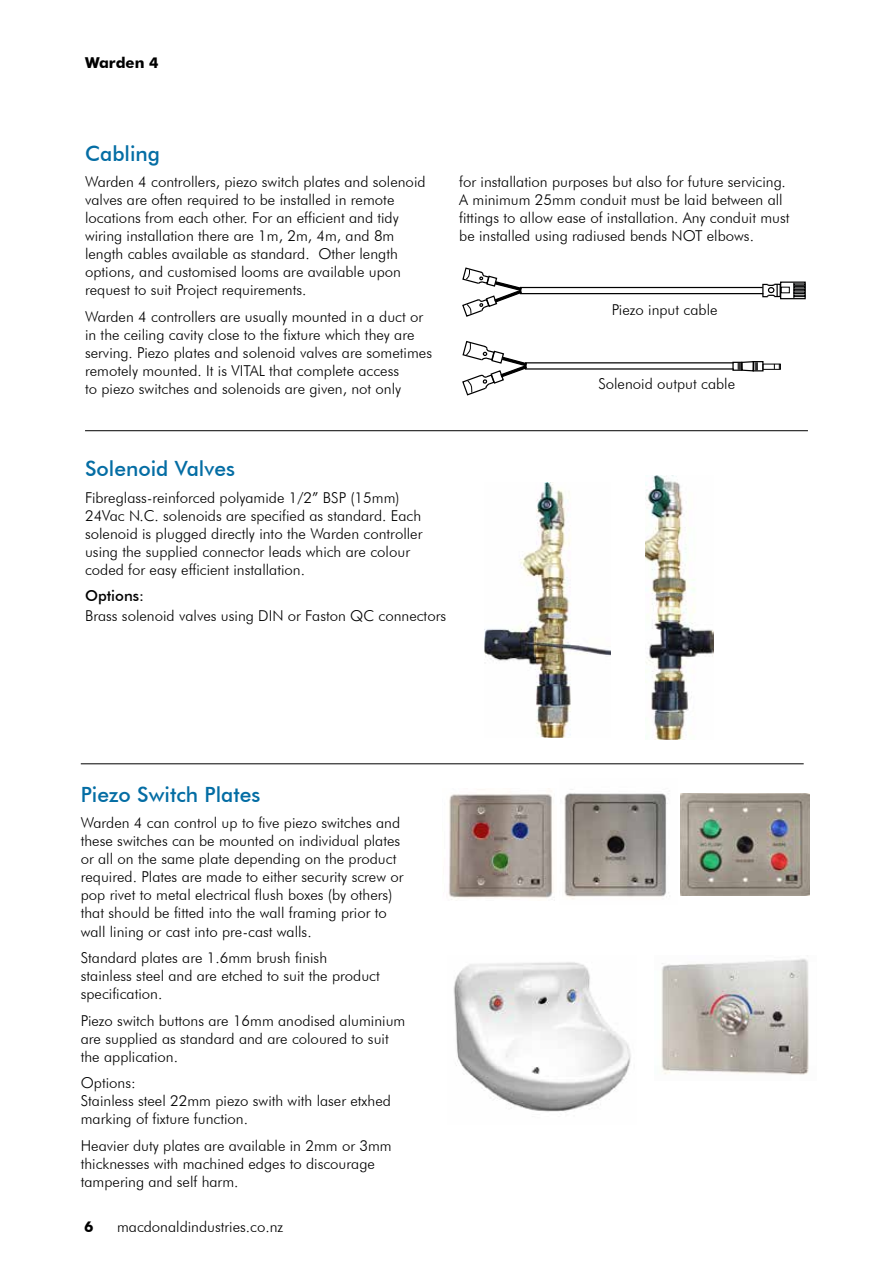
<style>
.page{position:relative;width:893px;height:1263px;background:#fff}
.page>*{position:absolute;margin:0;border:0;box-sizing:border-box;transform-origin:0 0}
.t1{font:500 21px "Futura BT";color:#046da4}
.t2{font:300 15px/18px "Futura BT";color:#000}
.t3{font:700 15px "Futura BT";color:#000}
.t4{font:500 15px "Futura BT";color:#000}
</style>
<div class="page">
<img style="left:453px;top:962px;width:178px;height:151px">
<hr style="left:85px;top:430px;width:723px;height:1px;background:#000">
<hr style="left:520px;top:287px;width:243px;height:1px;background:#000">
<hr style="left:520px;top:293px;width:243px;height:1px;background:#000">
<div style="left:780px;top:282px;width:26px;height:17px;border:1px solid #000"></div>
<div style="left:762px;top:284px;width:6px;height:13px;border:1px solid #000"></div>
<div style="left:774px;top:284px;width:7px;height:13px;border:1px solid #000"></div>
<svg style="left:766px;top:283px;width:12px;height:15px"></svg>
<svg style="left:794px;top:283px;width:11px;height:15px"></svg>
<div style="left:781px;top:287px;width:9px;height:6px;border:1px solid #000"></div>
<svg style="left:462px;top:267px;width:61px;height:50px"></svg>
<hr style="left:526px;top:362px;width:208px;height:1px;background:#000">
<hr style="left:525px;top:368px;width:209px;height:2px;background:#000">
<div style="left:762px;top:364px;width:19px;height:6px;border:1px solid #000"></div>
<svg style="left:774px;top:364px;width:6px;height:5px"></svg>
<div style="left:732px;top:362px;width:10px;height:9px;border:1px solid #000"></div>
<div style="left:753px;top:361px;width:10px;height:10px;border:1px solid #000"></div>
<svg style="left:738px;top:361px;width:20px;height:11px"></svg>
<svg style="left:462px;top:340px;width:66px;height:56px"></svg>
<img style="left:449px;top:794px;width:106px;height:107px">
<img style="left:564px;top:789px;width:105px;height:110px">
<hr style="left:81px;top:763px;width:723px;height:1px;background:#000">
<img style="left:680px;top:794px;width:129px;height:102px">
<img style="left:661px;top:959px;width:148px;height:116px">
<img style="left:484px;top:482px;width:127px;height:256px">
<img style="left:645px;top:475px;width:68px;height:264px">
<p class="t3" style="left:85px;top:54px;width:75px">Warden 4</p>
<h1 class="t1" style="left:85px;top:140px;width:77px">Cabling</h1>
<p class="t2" style="left:85px;top:173px;width:342px">Warden 4 controllers, piezo switch plates and solenoid valves are often required to be installed in remote locations from each other. For an efficient and tidy wiring installation there are 1m, 2m, 4m, and 8m length cables available as standard. Other length options, and customised looms are available upon request to suit Project requirements.</p>
<p class="t2" style="left:85px;top:307px;width:349px">Warden 4 controllers are usually mounted in a duct or in the ceiling cavity close to the fixture which they are serving. Piezo plates and solenoid valves are sometimes remotely mounted. It is VITAL that complete access<br>to piezo switches and solenoids are given, not only</p>
<p class="t2" style="left:459px;top:173px;width:332px">for installation purposes but also for future servicing.<br>A minimum 25mm conduit must be laid between all fittings to allow ease of installation. Any conduit must be installed using radiused bends NOT elbows.</p>
<p class="t2" style="left:612px;top:300px;width:107px">Piezo input cable</p>
<p class="t2" style="left:598px;top:375px;width:138px">Solenoid output cable</p>
<h1 class="t1" style="left:85px;top:456px;width:151px">Solenoid Valves</h1>
<p class="t2" style="left:85px;top:488px;width:339px">Fibreglass-reinforced polyamide 1/2” BSP (15mm)<br>24Vac N.C. solenoids are specified as standard. Each solenoid is plugged directly into the Warden controller using the supplied connector leads which are colour coded for easy efficient installation.</p>
<p class="t4" style="left:85px;top:587px;width:61px">Options:</p>
<p class="t2" style="left:85px;top:607px;width:363px">Brass solenoid valves using DIN or Faston QC connectors</p>
<h1 class="t1" style="left:81px;top:782px;width:181px">Piezo Switch Plates</h1>
<p class="t2" style="left:81px;top:814px;width:324px">Warden 4 can control up to five piezo switches and these switches can be mounted on individual plates or all on the same plate depending on the product required. Plates are made to either security screw or pop rivet to metal electrical flush boxes (by others) that should be fitted into the wall framing prior to wall lining or cast into pre-cast walls.</p>
<p class="t2" style="left:81px;top:948px;width:300px">Standard plates are 1.6mm brush finish stainless steel and are etched to suit the product specification.</p>
<p class="t2" style="left:81px;top:1011px;width:326px">Piezo switch buttons are 16mm anodised aluminium are supplied as standard and are coloured to suit the application.</p>
<p class="t2" style="left:81px;top:1073px;width:312px">Options:<br>Stainless steel 22mm piezo swith with laser etxhed marking of fixture function.</p>
<p class="t2" style="left:81px;top:1136px;width:312px">Heavier duty plates are available in 2mm or 3mm thicknesses with machined edges to discourage tampering and self harm.</p>
<p class="t3" style="left:84px;top:1217px;width:11px">6</p>
<p class="t2" style="left:117px;top:1217px;width:168px">macdonaldindustries.co.nz</p>
</div>
